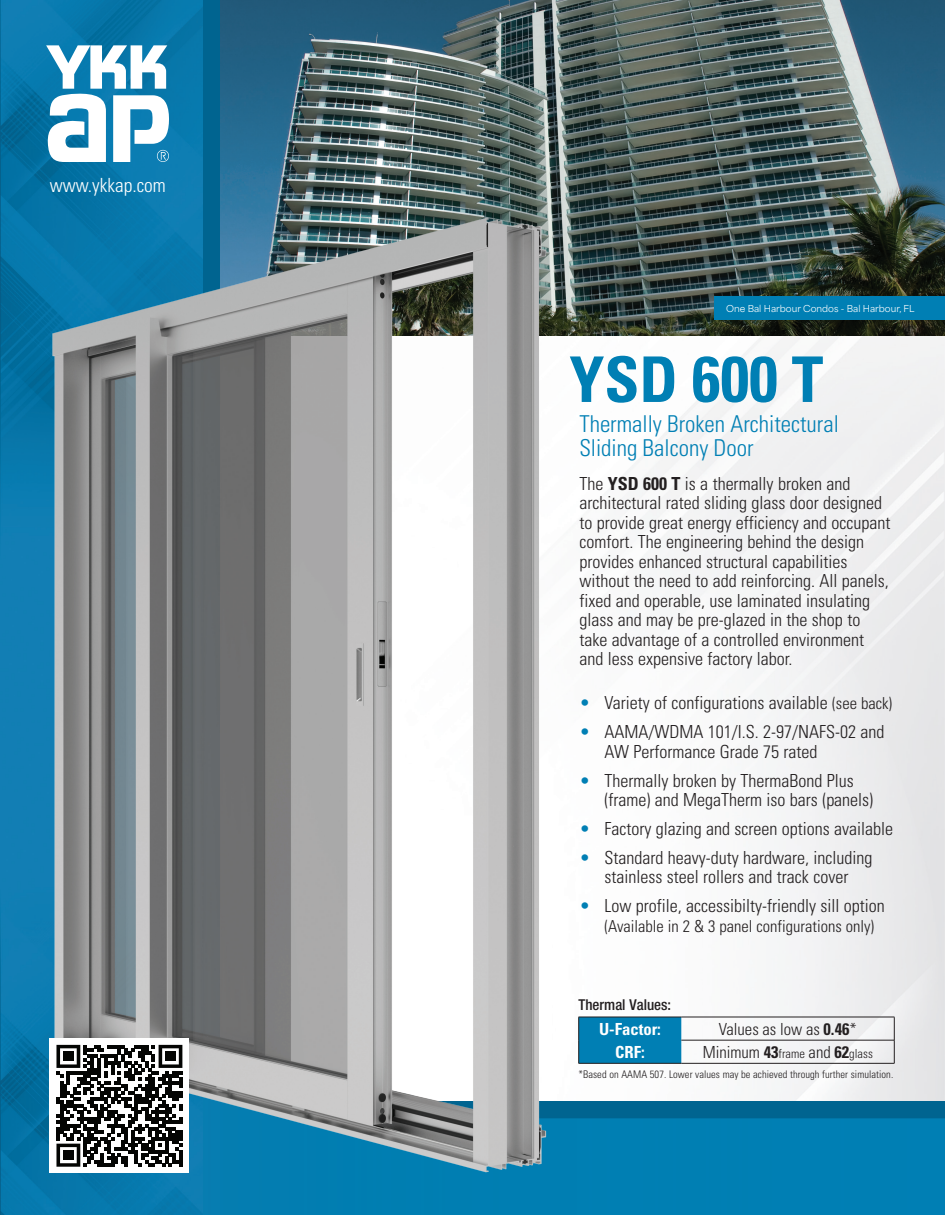
<style>
.page{position:relative;width:945px;height:1215px;background:#fff}
.page>*{position:absolute;margin:0;border:0;box-sizing:border-box;transform-origin:0 0}
.t1{font:700 condensed 63px "Univers LT Std";color:#007fb4}
.t2{font:300 condensed 23.25px "Univers LT Std";color:#007fb4}
.t3{font:300 condensed 19.5px "Univers LT Std";color:#fff}
.t4{font:300 condensed 18px/19.5px "Univers LT Std";color:#231f20}
.t5{font:300 condensed 16.65px "Univers LT Std";color:#231f20}
.t6{font:700 condensed 16.65px "Univers LT Std";color:#fff}
.t7{font:300 condensed 16.5px "Univers LT Std";color:#231f20}
.t8{font:500 condensed 15px "Helvetica Neue LT Std";color:#231f20}
.t9{font:300 condensed 10.5px "Univers LT Std";letter-spacing:.005em;color:#231f20}
.t10{font:9px "Area Normal";color:#fff}
.s1{font-size:64.5px}
.s2{font-weight:700}
.s3{color:#007fb4}
.s4{font-size:16.5px}
.s5{font-size:12.45px}
</style>
<div class="page">
<img style="left:550px;top:335px;width:395px;height:753px">
<hr style="left:681px;top:1017px;width:213px;height:1px;background:#231f20">
<div style="left:578px;top:1017px;width:103px;height:46px;background:#007fb4"></div>
<hr style="left:681px;top:1040px;width:213px;height:1px;background:#231f20">
<hr style="left:578px;top:1063px;width:103px;height:1px;background:#231f20">
<hr style="left:681px;top:1063px;width:213px;height:1px;background:#231f20">
<svg style="left:894px;top:1017px;width:1px;height:46px"></svg>
<img style="left:220px;top:0;width:725px;height:335px">
<div style="left:186px;top:0;width:34px;height:1090px;background:#006490"></div>
<svg style="left:202px;top:1088px;width:743px;height:127px"></svg>
<img style="left:0;top:0;width:202px;height:1215px">
<svg style="left:46px;top:45px;width:123px;height:117px"></svg>
<div style="left:714px;top:296px;width:231px;height:24px;background:#007fb4"></div>
<img style="left:46px;top:204px;width:504px;height:987px">
<div style="left:50px;top:1038px;width:139px;height:135px;background:#fff"></div>
<svg style="left:56px;top:1045px;width:126px;height:122px"></svg>
<div style="left:63px;top:1051px;width:11px;height:10px;background:#040503"></div>
<div style="left:165px;top:1051px;width:11px;height:10px;background:#040503"></div>
<div style="left:63px;top:1150px;width:11px;height:10px;background:#040503"></div>
<p class="t3" style="left:50px;top:174px;width:118px">www.ykkap.com</p>
<p class="t10" style="left:726px;top:300px;width:190px">One Bal Harbour Condos - Bal Harbour, FL</p>
<p class="t1" style="left:569px;top:341px;width:255px">YSD <span class="s1">600</span> T</p>
<p class="t2" style="left:579px;top:410px;width:261px">Thermally Broken Architectural</p>
<p class="t2" style="left:579px;top:434px;width:176px">Sliding Balcony Door</p>
<p class="t4" style="left:579px;top:474px;width:313px">The <span class="s2">YSD 600 T</span> is a thermally broken and architectural rated sliding glass door designed to provide great energy efficiency and occupant comfort. The engineering behind the design provides enhanced structural capabilities without the need to add reinforcing. All panels, fixed and operable, use laminated insulating glass and may be pre-glazed in the shop to take advantage of a controlled environment and less expensive factory labor.</p>
<p class="t4" style="left:579px;top:693px;width:314px"><span class="s3">•</span> Variety of configurations available <span class="s4">(see back)</span></p>
<p class="t4" style="left:604px;top:723px;width:282px;text-indent:-25px"><span class="s3">•</span> AAMA/WDMA 101/I.S. 2-97/NAFS-02 and<br>AW Performance Grade 75 rated</p>
<p class="t4" style="left:604px;top:771px;width:270px;text-indent:-25px"><span class="s3">•</span> Thermally broken by ThermaBond Plus (frame) and MegaTherm iso bars (panels)</p>
<p class="t4" style="left:579px;top:819px;width:315px"><span class="s3">•</span> Factory glazing and screen options available</p>
<p class="t4" style="left:579px;top:848px;width:295px;text-align:center"><span class="s3">•</span> Standard heavy-duty hardware, including stainless steel rollers and track cover</p>
<p class="t4" style="left:579px;top:896px;width:307px"><span class="s3">•</span> Low profile, accessibilty-friendly sill option</p>
<p class="t7" style="left:604px;top:916px;width:271px">(Available in 2 &amp; 3 panel configurations only)</p>
<p class="t8" style="left:578px;top:995px;width:94px">Thermal Values:</p>
<p class="t6" style="left:599px;top:1018px;width:63px">U-Factor:</p>
<p class="t5" style="left:719px;top:1019px;width:140px">Values as low as <span class="s2">0.46</span>*</p>
<p class="t6" style="left:615px;top:1042px;width:31px">CRF:</p>
<p class="t5" style="left:703px;top:1042px;width:172px">Minimum <span class="s2">43</span><span class="s5">frame</span> and <span class="s2">62</span><span class="s5">glass</span></p>
<p class="t9" style="left:578px;top:1068px;width:316px">*Based on AAMA 507. Lower values may be achieved through further simulation.</p>
</div>
